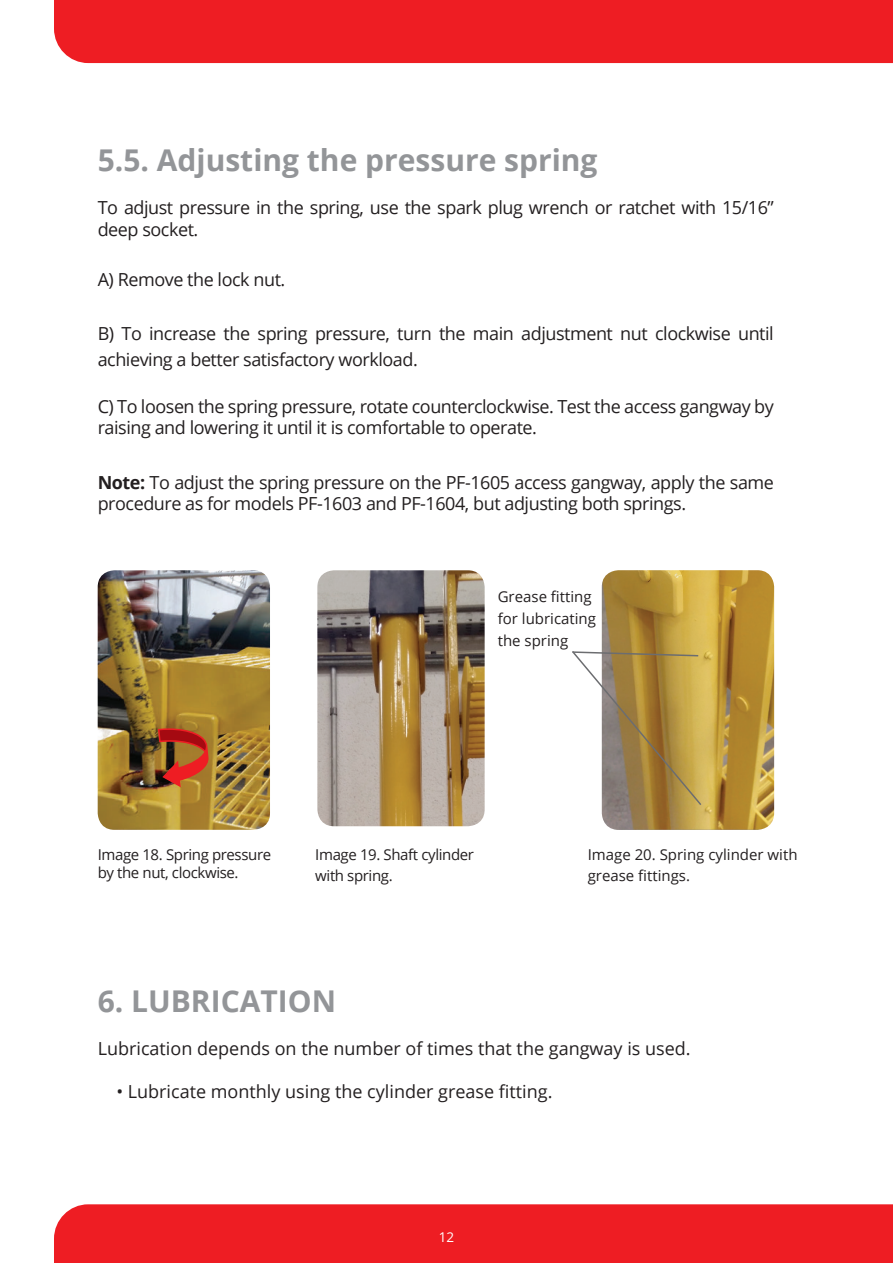
<style>
.page{position:relative;width:893px;height:1263px;background:#fff}
.page>*{position:absolute;margin:0;border:0;box-sizing:border-box;transform-origin:0 0}
.t1{font:700 30px "Open Sans";color:#939598}
.t2{font:18px/21.6px "Open Sans";letter-spacing:-.025em;color:#231f20}
.t3{font:18px "Open Sans";color:#231f20}
.t4{font:15px/21.6px "Open Sans";color:#231f20}
.t5{font:15px/21.6px "Open Sans";letter-spacing:-.025em;color:#231f20}
.t6{font:13.5px "Open Sans";color:#fff}
.s1{font-weight:700}
</style>
<div class="page">
<div style="left:54px;top:0;width:839px;height:63px;background:#ee1d23"></div>
<div style="left:54px;top:1204px;width:839px;height:59px;background:#ee1d23"></div>
<img style="left:317px;top:570px;width:168px;height:256px">
<img style="left:602px;top:570px;width:172px;height:260px">
<img style="left:98px;top:570px;width:172px;height:260px">
<svg style="left:158px;top:727px;width:51px;height:60px;background:#a94622"></svg>
<svg style="left:572px;top:649px;width:131px;height:158px"></svg>
<h1 class="t1" style="left:98px;top:139px;width:501px">5.5. Adjusting the pressure spring</h1>
<p class="t2" style="left:98px;top:196px;width:678px">To adjust pressure in the spring, use the spark plug wrench or ratchet with 15/16” deep socket.</p>
<p class="t2" style="left:98px;top:268px;width:189px">A) Remove the lock nut.</p>
<p class="t2" style="left:98px;top:320px;width:678px;line-height:25.5px">B) To increase the spring pressure, turn the main adjustment nut clockwise until achieving a better satisfactory workload.</p>
<p class="t2" style="left:98px;top:395px;width:678px">C) To loosen the spring pressure, rotate counterclockwise. Test the access gangway by raising and lowering it until it is comfortable to operate.</p>
<p class="t2" style="left:98px;top:471px;width:678px"><span class="s1">Note:</span> To adjust the spring pressure on the PF-1605 access gangway, apply the same procedure as for models PF-1603 and PF-1604, but adjusting both springs.</p>
<p class="t4" style="left:498px;top:586px;width:100px">Grease fitting for lubricating the spring</p>
<p class="t5" style="left:98px;top:845px;width:175px;line-height:18.6px">Image 18. Spring pressure by the nut, clockwise.</p>
<p class="t5" style="left:315px;top:843px;width:160px">Image 19. Shaft cylinder with spring.</p>
<p class="t4" style="left:588px;top:843px;width:211px">Image 20. Spring cylinder with grease fittings.</p>
<h1 class="t1" style="left:98px;top:980px;width:240px">6. LUBRICATION</h1>
<p class="t3" style="left:98px;top:1036px;width:595px">Lubrication depends on the number of times that the gangway is used.</p>
<p class="t3" style="left:116px;top:1079px;width:438px">• Lubricate monthly using the cylinder grease fitting.</p>
<p class="t6" style="left:439px;top:1227px;width:17px">12</p>
</div>
